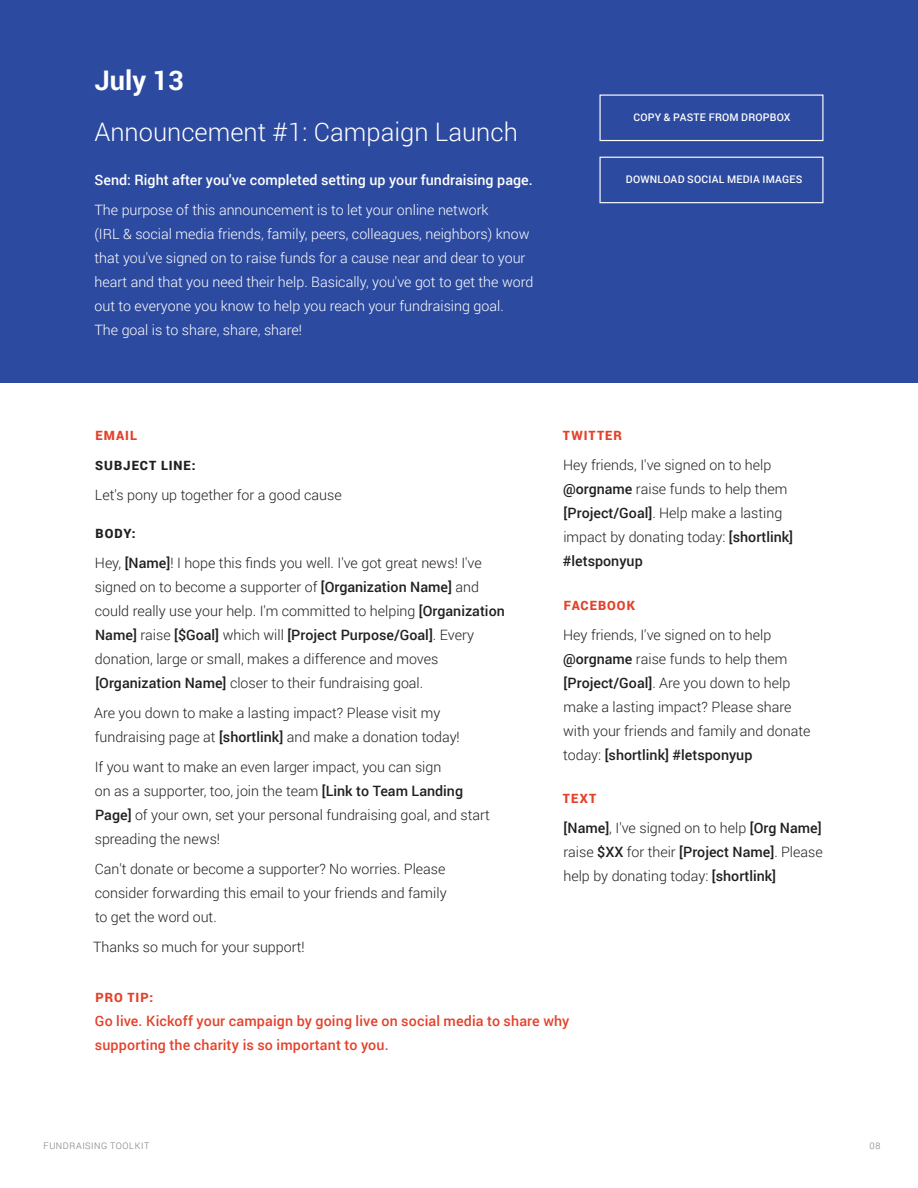
<style>
.page{position:relative;width:918px;height:1188px;background:#fff}
.page>*{position:absolute;margin:0;border:0;box-sizing:border-box;transform-origin:0 0}
.t1{font:700 27px "Roboto";color:#fff}
.t2{font:300 25.5px "Roboto";color:#fff}
.t3{font:300 14.25px/24px "Roboto";color:#221f1f}
.t4{font:300 14.25px/24px "Roboto";color:#fff}
.t5{font:500 14.25px/24px "Roboto";letter-spacing:.01em;color:#e4412b}
.t6{font:500 14.25px "Roboto";color:#fff}
.t7{font:900 12.75px "Roboto";letter-spacing:.08em;color:#e4412b}
.t8{font:900 12.75px "Roboto";letter-spacing:.075em;color:#221f1f}
.t9{font:500 10.5px "Roboto";letter-spacing:.02em;color:#fff}
.t10{font:300 9px "Roboto";letter-spacing:.065em;color:#767576}
.s1{font-weight:500}
</style>
<div class="page">
<div style="left:0;top:0;width:918px;height:382px;background:#2c4a9f"></div>
<div style="left:599px;top:95px;width:225px;height:46px;background:#2c4a9f;border:1px solid #fff"></div>
<div style="left:599px;top:157px;width:225px;height:46px;background:#2c4a9f;border:1px solid #fff"></div>
<h1 class="t1" style="left:94px;top:69px;width:91px">July 13</h1>
<h2 class="t2" style="left:94px;top:120px;width:425px">Announcement #1: Campaign Launch</h2>
<p class="t6" style="left:94px;top:170px;width:440px">Send: Right after you've completed setting up your fundraising page.</p>
<p class="t4" style="left:94px;top:199px;width:440px">The purpose of this announcement is to let your online network<br>(IRL &amp; social media friends, family, peers, colleagues, neighbors) know that you've signed on to raise funds for a cause near and dear to your heart and that you need their help. Basically, you've got to get the word out to everyone you know to help you reach your fundraising goal.<br>The goal is to share, share, share!</p>
<p class="t9" style="left:633px;top:110px;width:159px">COPY &amp; PASTE FROM DROPBOX</p>
<p class="t9" style="left:626px;top:172px;width:178px">DOWNLOAD SOCIAL MEDIA IMAGES</p>
<p class="t7" style="left:96px;top:431px;width:43px">EMAIL</p>
<p class="t8" style="left:95px;top:461px;width:102px">SUBJECT LINE:</p>
<p class="t3" style="left:95px;top:484px;width:248px">Let's pony up together for a good cause</p>
<p class="t8" style="left:96px;top:528px;width:42px">BODY:</p>
<p class="t3" style="left:95px;top:551px;width:412px">Hey, <span class="s1">[Name]</span>! I hope this finds you well. I've got great news! I've signed on to become a supporter of <span class="s1">[Organization Name]</span> and could really use your help. I'm committed to helping <span class="s1">[Organization Name]</span> raise <span class="s1">[$Goal]</span> which will <span class="s1">[Project Purpose/Goal]</span>. Every donation, large or small, makes a difference and moves <span class="s1">[Organization Name]</span> closer to their fundraising goal.</p>
<p class="t3" style="left:94px;top:701px;width:367px">Are you down to make a lasting impact? Please visit my fundraising page at <span class="s1">[shortlink]</span> and make a donation today!</p>
<p class="t3" style="left:95px;top:755px;width:397px">If you want to make an even larger impact, you can sign<br>on as a supporter, too, join the team <span class="s1">[Link to Team Landing Page]</span> of your own, set your personal fundraising goal, and start spreading the news!</p>
<p class="t3" style="left:95px;top:857px;width:353px;text-align:justify">Can't donate or become a supporter? No worries. Please consider forwarding this email to your friends and family to get the word out.</p>
<p class="t3" style="left:93px;top:935px;width:213px">Thanks so much for your support!</p>
<p class="t7" style="left:563px;top:431px;width:61px">TWITTER</p>
<p class="t3" style="left:563px;top:454px;width:232px">Hey friends, I've signed on to help <span class="s1">@orgname</span> raise funds to help them <span class="s1">[Project/Goal]</span>. Help make a lasting impact by donating today: <span class="s1">[shortlink] #letsponyup</span></p>
<p class="t7" style="left:564px;top:600px;width:73px">FACEBOOK</p>
<p class="t3" style="left:563px;top:623px;width:249px">Hey friends, I've signed on to help <span class="s1">@orgname</span> raise funds to help them <span class="s1">[Project/Goal]</span>. Are you down to help make a lasting impact? Please share with your friends and family and donate today: <span class="s1">[shortlink] #letsponyup</span></p>
<p class="t7" style="left:563px;top:794px;width:35px">TEXT</p>
<p class="t3" style="left:563px;top:817px;width:261px;text-align:justify"><span class="s1">[Name]</span>, I've signed on to help <span class="s1">[Org Name] </span>raise <span class="s1">$XX</span> for their <span class="s1">[Project Name]</span>. Please help by donating today: <span class="s1">[shortlink]</span></p>
<p class="t7" style="left:96px;top:993px;width:59px">PRO TIP:</p>
<p class="t5" style="left:95px;top:1008px;width:476px">Go live. Kickoff your campaign by going live on social media to share why supporting the charity is so important to you.</p>
<p class="t10" style="left:44px;top:1141px;width:107px">FUNDRAISING TOOLKIT</p>
<p class="t10" style="left:870px;top:1142px;width:12px">08</p>
</div>
